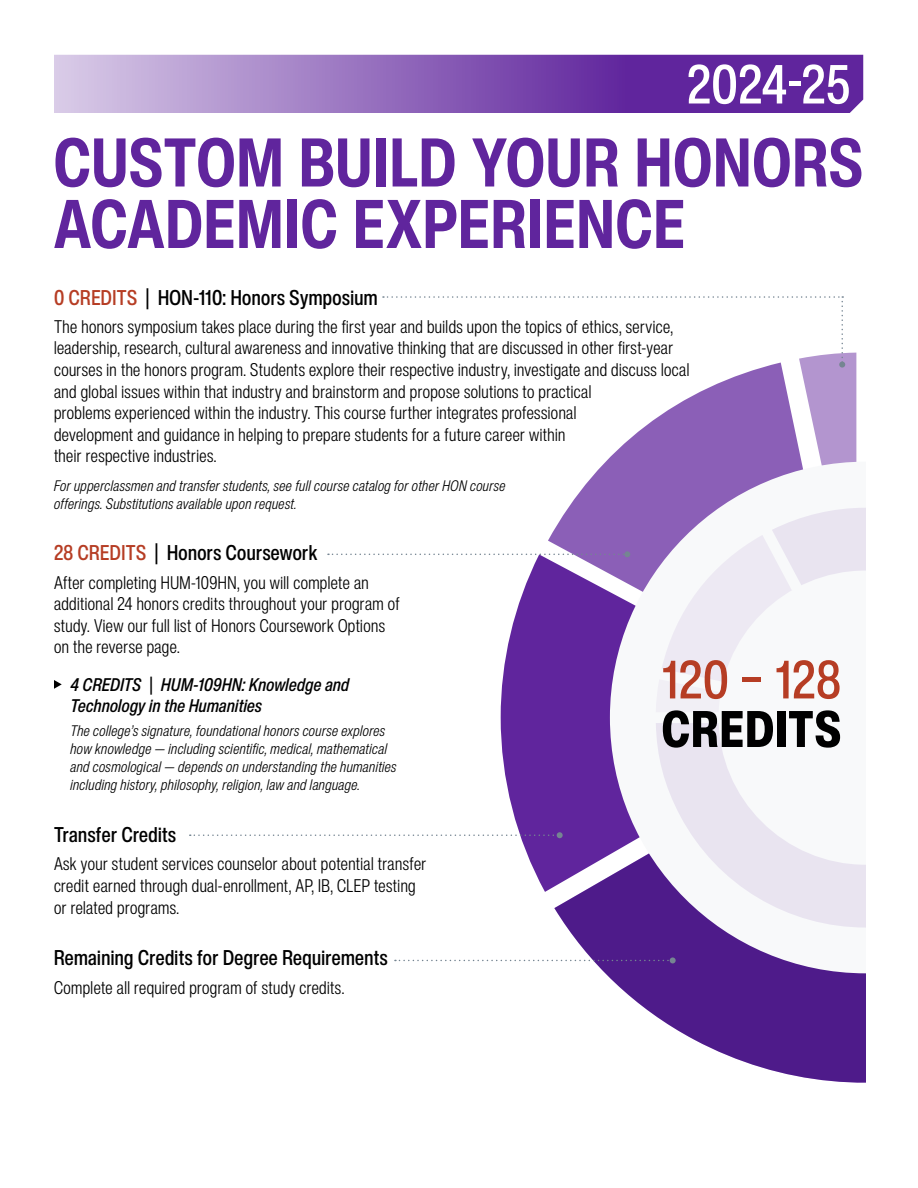
<style>
.page{position:relative;width:918px;height:1188px;background:#fff}
.page>*{position:absolute;margin:0;border:0;box-sizing:border-box;transform-origin:0 0}
.t1{font:700 condensed 67.5px/61.5px "Helvetica Now Display";letter-spacing:.025em;color:#60259d}
.t2{font:500 condensed 54px "Helvetica Now Display";letter-spacing:.01em;color:#fff}
.t3{font:500 condensed 52.95px "Helvetica Now Display";letter-spacing:.02em;color:#b63d24}
.t4{font:800 condensed 50.55px "Helvetica Now Display";letter-spacing:.03em;color:#000}
.t5{font:500 condensed 21px "Helvetica Now Display";letter-spacing:.02em;color:#000}
.t6{font:300 condensed 18px/21.6px "Helvetica Now Display";letter-spacing:.025em;color:#000}
.t7{font:18px/21px "Helvetica Now Display Cn Med It";letter-spacing:.02em;color:#000}
.t8{font:italic 300 condensed 15px/18px "Helvetica Now Display";letter-spacing:.03em;color:#000}
.s1{color:#b63d24}
</style>
<div class="page">
<svg style="left:54px;top:55px;width:809px;height:58px;background:#8b60b7"></svg>
<svg style="left:554px;top:865px;width:312px;height:218px;fill:#4e1b8a"></svg>
<svg style="left:610px;top:865px;width:256px;height:108px;fill:#4e1b8a"></svg>
<svg style="left:656px;top:865px;width:210px;height:62px;fill:#e9e4f0"></svg>
<svg style="left:190px;top:296px;width:676px;height:569px"></svg>
<svg style="left:395px;top:957px;width:281px;height:6px"></svg>
<svg style="left:54px;top:680px;width:8px;height:9px"></svg>
<h2 class="t2" style="left:687px;top:49px;width:165px">2024-25</h2>
<h1 class="t1" style="left:54px;top:132px;width:810px">CUSTOM BUILD YOUR HONORS<br>ACADEMIC EXPERIENCE</h1>
<p class="t5" style="left:54px;top:283px;width:325px"><span class="s1">0 CREDITS</span> | HON-110: Honors Symposium</p>
<p class="t6" style="left:54px;top:316px;width:637px">The honors symposium takes place during the first year and builds upon the topics of ethics, service, leadership, research, cultural awareness and innovative thinking that are discussed in other first-year courses in the honors program. Students explore their respective industry, investigate and discuss local and global issues within that industry and brainstorm and propose solutions to practical<br>problems experienced within the industry. This course further integrates professional<br>development and guidance in helping to prepare students for a future career within<br>their respective industries.</p>
<p class="t8" style="left:54px;top:476px;width:453px">For upperclassmen and transfer students, see full course catalog for other HON course offerings. Substitutions available upon request.</p>
<p class="t5" style="left:54px;top:539px;width:265px"><span class="s1">28 CREDITS</span> | Honors Coursework</p>
<p class="t6" style="left:54px;top:571px;width:347px">After completing HUM-109HN, you will complete an additional 24 honors credits throughout your program of study. View our full list of Honors Coursework Options on the reverse page.</p>
<p class="t7" style="left:70px;top:674px;width:280px">4 CREDITS | HUM-109HN: Knowledge and<br>Technology in the Humanities</p>
<p class="t8" style="left:70px;top:722px;width:328px">The college’s signature, foundational honors course explores how knowledge — including scientific, medical, mathematical and cosmological — depends on understanding the humanities including history, philosophy, religion, law and language.</p>
<p class="t5" style="left:54px;top:821px;width:124px">Transfer Credits</p>
<p class="t6" style="left:54px;top:853px;width:374px">Ask your student services counselor about potential transfer credit earned through dual-enrollment, AP, IB, CLEP testing or related programs.</p>
<p class="t5" style="left:54px;top:944px;width:335px">Remaining Credits for Degree Requirements</p>
<p class="t6" style="left:54px;top:977px;width:292px">Complete all required program of study credits.</p>
<h3 class="t3" style="left:662px;top:645px;width:180px">120 – 128</h3>
<h3 class="t4" style="left:662px;top:696px;width:180px">CREDITS</h3>
</div>
